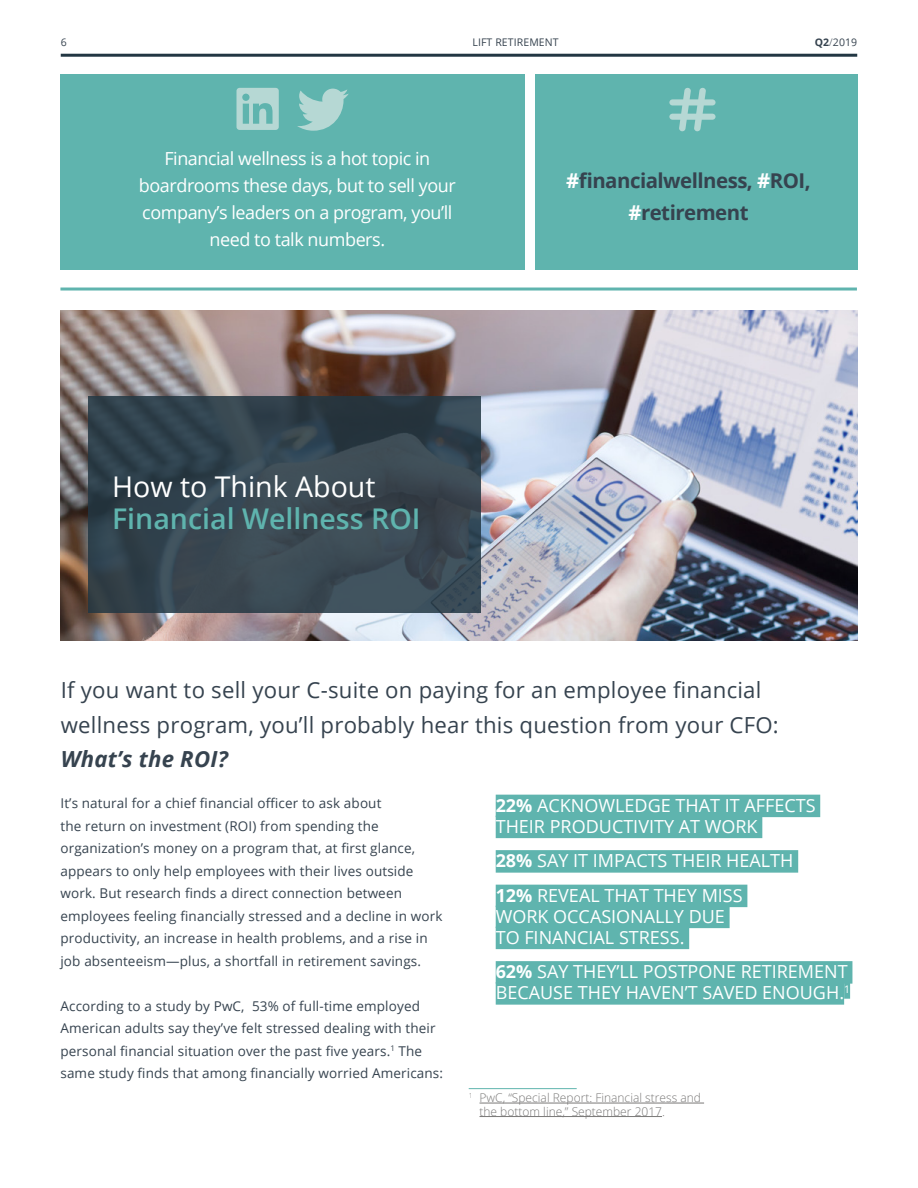
<style>
.page{position:relative;width:918px;height:1188px;background:#fff}
.page>*{position:absolute;margin:0;border:0;box-sizing:border-box;transform-origin:0 0}
.t1{font:600 28.5px "Open Sans";color:#5fb4ae}
.t2{font:28.5px "Open Sans";color:#fff}
.t3{font:22.2px/34.5px "Open Sans";letter-spacing:.01em;color:#36434f}
.t4{font:italic 700 22.2px "Open Sans";letter-spacing:.01em;color:#36434f}
.t5{font:700 20.4px/31.8px "Open Sans";letter-spacing:-.025em;color:#36434f;text-align:center}
.t6{font:18px/21px "Open Sans";color:#fff}
.t7{font:18px/27px "Open Sans";letter-spacing:-.025em;color:#fff;text-align:center}
.t8{font:13.5px/22.5px "Open Sans";letter-spacing:.01em;color:#36434f}
.t9{font:300 12px/13.5px "Open Sans";color:#7a7978}
.t10{font:10.5px "Open Sans";letter-spacing:.01em;color:#36434f}
.s1{font-weight:700}
.s2{font-weight:300}
.s3{color:#fff}
</style>
<div class="page">
<hr style="left:61px;top:54px;width:796px;height:3px;background:#223743">
<div style="left:60px;top:75px;width:465px;height:195px;background:#5fb4ae"></div>
<div style="left:535px;top:75px;width:322px;height:195px;background:#5fb4ae"></div>
<hr style="left:60px;top:288px;width:797px;height:3px;background:#5fb4ae">
<img style="left:61px;top:310px;width:796px;height:330px">
<svg style="left:89px;top:396px;width:392px;height:217px;background:#35454f"></svg>
<svg style="left:297px;top:89px;width:52px;height:42px"></svg>
<svg style="left:237px;top:88px;width:42px;height:42px"></svg>
<svg style="left:669px;top:88px;width:47px;height:43px"></svg>
<div style="left:496px;top:795px;width:324px;height:22px;background:#5fb4ae"></div>
<div style="left:496px;top:816px;width:266px;height:22px;background:#5fb4ae"></div>
<div style="left:496px;top:850px;width:302px;height:23px;background:#5fb4ae"></div>
<div style="left:496px;top:885px;width:251px;height:22px;background:#5fb4ae"></div>
<div style="left:496px;top:906px;width:234px;height:22px;background:#5fb4ae"></div>
<div style="left:496px;top:927px;width:193px;height:22px;background:#5fb4ae"></div>
<div style="left:496px;top:961px;width:356px;height:23px;background:#5fb4ae"></div>
<div style="left:496px;top:982px;width:348px;height:23px;background:#5fb4ae"></div>
<div style="left:844px;top:976px;width:6px;height:23px;background:#5fb4ae"></div>
<hr style="left:469px;top:1088px;width:108px;height:1px;background:#5fb4ae">
<hr style="left:480px;top:1103px;width:224px;height:1px;background:#7a7978">
<hr style="left:480px;top:1116px;width:182px;height:1px;background:#7a7978">
<p class="t10" style="left:61px;top:35px;width:8px">6</p>
<p class="t10" style="left:472px;top:35px;width:88px">LIFT RETIREMENT</p>
<p class="t10" style="left:815px;top:35px;width:44px"><span class="s1">Q2</span><span class="s2">/</span>2019</p>
<h3 class="t7" style="left:139px;top:144px;width:318px">Financial wellness is a hot topic in boardrooms these days, but to sell your company’s leaders on a program, you’ll need to talk numbers.</h3>
<h1 class="t2" style="left:112px;top:467px;width:265px">How to Think About</h1>
<h1 class="t1" style="left:112px;top:499px;width:310px">Financial Wellness ROI</h1>
<h3 class="t5" style="left:566px;top:164px;width:246px"><span class="s3">#</span>financialwellness, <span class="s3">#</span>ROI, <span class="s3">#</span>retirement</h3>
<h2 class="t3" style="left:61px;top:672px;width:720px">If you want to sell your C-suite on paying for an employee financial wellness program, you’ll probably hear this question from your CFO:</h2>
<h2 class="t4" style="left:61px;top:743px;width:169px">What’s the ROI?</h2>
<p class="t8" style="left:60px;top:792px;width:384px">It’s natural for a chief financial officer to ask about<br>the return on investment (ROI) from spending the organization’s money on a program that, at first glance, appears to only help employees with their lives outside work. But research finds a direct connection between employees feeling financially stressed and a decline in work productivity, an increase in health problems, and a rise in job absenteeism—plus, a shortfall in retirement savings.</p>
<p class="t8" style="left:60px;top:994px;width:384px">According to a study by PwC, 53% of full-time employed American adults say they’ve felt stressed dealing with their personal financial situation over the past five years.<sup>1</sup> The same study finds that among financially worried Americans:</p>
<h3 class="t6" style="left:496px;top:794px;width:321px"><span class="s1">22%</span> ACKNOWLEDGE THAT IT AFFECTS<br>THEIR PRODUCTIVITY AT WORK</h3>
<h3 class="t6" style="left:496px;top:843px;width:299px;line-height:34.5px"><span class="s1">28%</span> SAY IT IMPACTS THEIR HEALTH<br><span class="s1">12%</span> REVEAL THAT THEY MISS</h3>
<h3 class="t6" style="left:496px;top:905px;width:231px">WORK OCCASIONALLY DUE<br>TO FINANCIAL STRESS.</h3>
<h3 class="t6" style="left:496px;top:961px;width:356px"><span class="s1">62%</span> SAY THEY’LL POSTPONE RETIREMENT<br>BECAUSE THEY HAVEN’T SAVED ENOUGH.<sup>1</sup></h3>
<p class="t9" style="left:480px;top:1091px;width:223px;text-indent:-11px"><sup>1</sup> PwC, “Special Report: Financial stress and the bottom line,” September 2017.</p>
</div>
